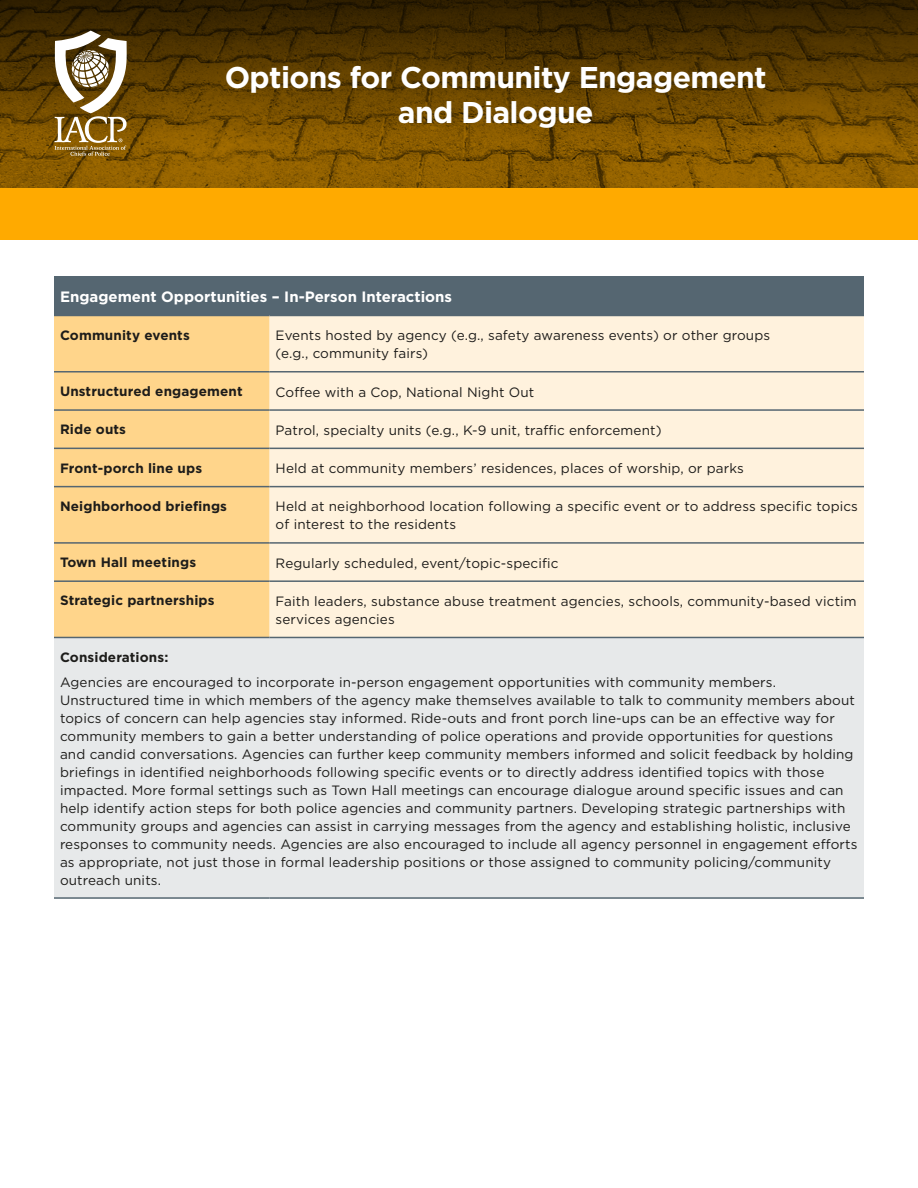
<style>
.page{position:relative;width:918px;height:1188px;background:#fff}
.page>*{position:absolute;margin:0;border:0;box-sizing:border-box;transform-origin:0 0}
.t1{font:700 30px/34.5px "Gotham";letter-spacing:-.02em;color:#fff;text-align:center}
.Subhead{font:700 15px "Gotham";color:#fff}
.Body{font:13.5px/18px "Gotham";letter-spacing:.01em;color:#1d1c1a}
.Body-2{font:700 13.5px "Gotham";letter-spacing:.01em;color:#1d1c1a}
</style>
<div class="page">
<div style="left:0;top:187px;width:918px;height:51px;background:#fa0"></div>
<img style="left:0;top:143px;width:918px;height:44px">
<svg style="left:0;top:0;width:918px;height:143px;background:#573a00"></svg>
<svg style="left:54px;top:31px;width:73px;height:125px"></svg>
<div style="left:54px;top:276px;width:810px;height:39px;background:#556671"></div>
<div style="left:54px;top:316px;width:216px;height:321px;background:#ffd58b"></div>
<div style="left:270px;top:316px;width:594px;height:321px;background:#fff2dd"></div>
<div style="left:54px;top:637px;width:810px;height:261px;background:#e7e9ea"></div>
<hr style="left:54px;top:315px;width:216px;height:1px;background:#556671">
<hr style="left:270px;top:315px;width:594px;height:1px;background:#556671">
<hr style="left:54px;top:371px;width:216px;height:2px;background:#556671">
<hr style="left:270px;top:371px;width:594px;height:2px;background:#556671">
<hr style="left:54px;top:409px;width:216px;height:2px;background:#556671">
<hr style="left:270px;top:409px;width:594px;height:2px;background:#556671">
<hr style="left:54px;top:448px;width:216px;height:1px;background:#556671">
<hr style="left:270px;top:448px;width:594px;height:1px;background:#556671">
<hr style="left:54px;top:486px;width:216px;height:1px;background:#556671">
<hr style="left:270px;top:486px;width:594px;height:1px;background:#556671">
<hr style="left:54px;top:542px;width:216px;height:2px;background:#556671">
<hr style="left:270px;top:542px;width:594px;height:2px;background:#556671">
<hr style="left:54px;top:580px;width:216px;height:2px;background:#556671">
<hr style="left:270px;top:580px;width:594px;height:2px;background:#556671">
<hr style="left:54px;top:637px;width:216px;height:1px;background:#556671">
<hr style="left:270px;top:637px;width:594px;height:1px;background:#556671">
<hr style="left:54px;top:897px;width:216px;height:2px;background:#556671">
<hr style="left:270px;top:897px;width:594px;height:2px;background:#556671">
<h1 class="t1" style="left:225px;top:60px;width:544px">Options for Community Engagement and Dialogue</h1>
<p class="Subhead" style="left:60px;top:288px;width:394px">Engagement Opportunities – In-Person Interactions</p>
<p class="Body-2" style="left:60px;top:327px;width:131px">Community events</p>
<p class="Body" style="left:276px;top:326px;width:496px">Events hosted by agency (e.g., safety awareness events) or other groups (e.g., community fairs)</p>
<p class="Body-2" style="left:60px;top:383px;width:184px">Unstructured engagement</p>
<p class="Body" style="left:276px;top:382px;width:260px">Coffee with a Cop, National Night Out</p>
<p class="Body-2" style="left:60px;top:421px;width:68px">Ride outs</p>
<p class="Body" style="left:276px;top:421px;width:387px">Patrol, specialty units (e.g., K-9 unit, traffic enforcement)</p>
<p class="Body-2" style="left:60px;top:460px;width:144px">Front-porch line ups</p>
<p class="Body" style="left:276px;top:459px;width:470px">Held at community members’ residences, places of worship, or parks</p>
<p class="Body-2" style="left:60px;top:498px;width:169px">Neighborhood briefings</p>
<p class="Body" style="left:276px;top:497px;width:584px">Held at neighborhood location following a specific event or to address specific topics of interest to the residents</p>
<p class="Body-2" style="left:60px;top:554px;width:138px">Town Hall meetings</p>
<p class="Body" style="left:276px;top:554px;width:284px">Regularly scheduled, event/topic-specific</p>
<p class="Body-2" style="left:60px;top:593px;width:156px">Strategic partnerships</p>
<p class="Body" style="left:276px;top:592px;width:583px">Faith leaders, substance abuse treatment agencies, schools, community-based victim services agencies</p>
<p class="Body-2" style="left:60px;top:649px;width:110px">Considerations:</p>
<p class="Body" style="left:60px;top:672px;width:799px">Agencies are encouraged to incorporate in-person engagement opportunities with community members.<br>Unstructured time in which members of the agency make themselves available to talk to community members about topics of concern can help agencies stay informed. Ride-outs and front porch line-ups can be an effective way for community members to gain a better understanding of police operations and provide opportunities for questions and candid conversations. Agencies can further keep community members informed and solicit feedback by holding briefings in identified neighborhoods following specific events or to directly address identified topics with those impacted. More formal settings such as Town Hall meetings can encourage dialogue around specific issues and can help identify action steps for both police agencies and community partners. Developing strategic partnerships with community groups and agencies can assist in carrying messages from the agency and establishing holistic, inclusive responses to community needs. Agencies are also encouraged to include all agency personnel in engagement efforts as appropriate, not just those in formal leadership positions or those assigned to community policing/community outreach units.</p>
</div>
